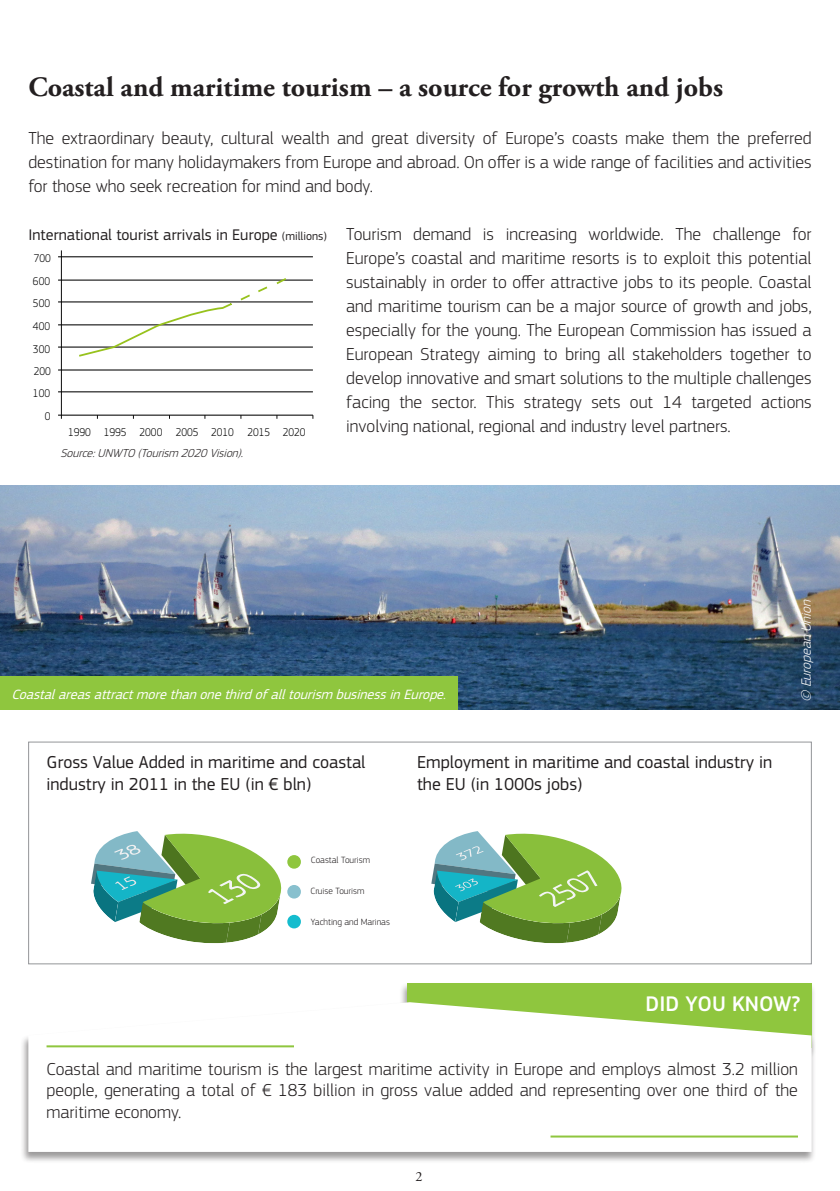
<style>
.page{position:relative;width:840px;height:1191px;background:#fff}
.page>*{position:absolute;margin:0;border:0;box-sizing:border-box;transform-origin:0 0}
.t1{font:700 28px "Adobe Garamond Pro";color:#231f20}
.t2{font:500 22px "EC Square Sans Pro";color:#fff}
.t3{font:300 18px/24px "EC Square Sans Pro";color:#231f20;text-align:justify}
.t4{font:18px/21.6px "EC Square Sans Pro";color:#231f20}
.t5{font:16px "EC Square Sans Pro";color:#231f20}
.t6{font:italic 14px "EC Square Sans Pro";color:#fff}
.t7{font:italic 300 14px "EC Square Sans Pro";color:#fff}
.t8{font:14px "Adobe Garamond Pro";color:#231f20}
.t9{font:italic 300 12px "EC Square Sans Pro";color:#231f20}
.t10{font:300 11.6px/22.6px "EC Square Sans Pro";color:#000;text-align:right;scale:.91 1}
.t11{font:300 9.4px "EC Square Sans Pro";color:#231f20}
.s1{font-size:12px}
</style>
<div class="page">
<div style="left:407px;top:983px;width:404px;height:65px;background:#8fc63e"></div>
<div style="left:28px;top:742px;width:783px;height:222px;border:1px solid #939598"></div>
<div style="left:20px;top:1001px;width:795px;height:162px;background:#231f20;opacity:.45"></div>
<svg style="left:28px;top:1002px;width:783px;height:150px"></svg>
<hr style="left:58px;top:256px;width:255px;height:1px;background:#000">
<hr style="left:61px;top:250px;width:1px;height:169px;background:#000">
<hr style="left:58px;top:280px;width:255px;height:1px;background:#000">
<hr style="left:58px;top:301px;width:255px;height:1px;background:#000">
<hr style="left:58px;top:324px;width:255px;height:1px;background:#000">
<hr style="left:58px;top:347px;width:255px;height:1px;background:#000">
<hr style="left:58px;top:370px;width:255px;height:1px;background:#000">
<hr style="left:58px;top:391px;width:255px;height:1px;background:#000">
<hr style="left:58px;top:415px;width:255px;height:1px;background:#000">
<svg style="left:77px;top:302px;width:155px;height:55px"></svg>
<svg style="left:238px;top:278px;width:50px;height:24px"></svg>
<img style="left:0;top:485px;width:839px;height:225px">
<hr style="left:46px;top:1045px;width:248px;height:2px;background:#8fc63e">
<hr style="left:550px;top:1135px;width:247px;height:2px;background:#8fc63e">
<div style="left:287px;top:855px;width:14px;height:13px;background:#8fc63e;border-radius:50%"></div>
<div style="left:287px;top:885px;width:14px;height:13px;background:#88c0ce;border-radius:50%"></div>
<div style="left:287px;top:915px;width:14px;height:13px;background:#14bcce;border-radius:50%"></div>
<svg style="left:91px;top:831px;width:190px;height:112px"></svg>
<svg style="left:431px;top:831px;width:190px;height:112px"></svg>
<div style="left:0;top:676px;width:457px;height:34px;background:#8fc63e"></div>
<h1 class="t1" style="left:28px;top:71px;width:696px">Coastal and maritime tourism – a source for growth and jobs</h1>
<p class="t3" style="left:28px;top:126px;width:784px">The extraordinary beauty, cultural wealth and great diversity of Europe’s coasts make them the preferred destination for many holidaymakers from Europe and abroad. On offer is a wide range of facilities and activities for those who seek recreation for mind and body.</p>
<p class="t5" style="left:28px;top:225px;width:300px">International tourist arrivals in Europe <span class="s1">(millions)</span></p>
<p class="t10" style="left:33px;top:247px;width:21px">700<br>600<br>500<br>400<br>300<br>200<br>100<br>0</p>
<p class="t10" style="left:68px;top:421px;width:262px">1990 1995 2000 2005 2010 2015 2020</p>
<p class="t9" style="left:60px;top:446px;width:188px">Source:UNWTO (Tourism 2020Vision).</p>
<p class="t3" style="left:346px;top:222px;width:466px">Tourism demand is increasing worldwide. The challenge for Europe’s coastal and maritime resorts is to exploit this potential sustainably in order to offer attractive jobs to its people. Coastal and maritime tourism can be a major source of growth and jobs, especially for the young. The European Commission has issued a European Strategy aiming to bring all stakeholders together to develop innovative and smart solutions to the multiple challenges facing the sector. This strategy sets out 14 targeted actions involving national, regional and industry level partners.</p>
<p class="t6" style="left:11px;top:686px;width:440px">Coastalareasattractmorethanonethirdofalltourism businessinEurope.</p>
<p class="t4" style="left:46px;top:751px;width:320px">Gross Value Added in maritime and coastal industry in 2011 in the EU (in € bln)</p>
<p class="t4" style="left:417px;top:751px;width:356px">Employment in maritime and coastal industry in the EU (in 1000s jobs)</p>
<p class="t11" style="left:311px;top:854px;width:61px">Coastal Tourism</p>
<p class="t11" style="left:310px;top:885px;width:55px">Cruise Tourism</p>
<p class="t11" style="left:311px;top:916px;width:81px">Yachting and Marinas</p>
<p class="t7" style="left:797px;top:702px;width:107px;rotate:-90deg">© EuropeanUnion</p>
<p class="t2" style="left:645px;top:991px;width:156px">DID YOU KNOW?</p>
<p class="t3" style="left:46px;top:1057px;width:752px;line-height:21.6px">Coastal and maritime tourism is the largest maritime activity in Europe and employs almost 3.2 million people, generating a total of € 183 billion in gross value added and representing over one third of the maritime economy.</p>
<p class="t8" style="left:415px;top:1168px;width:8px">2</p>
</div>
